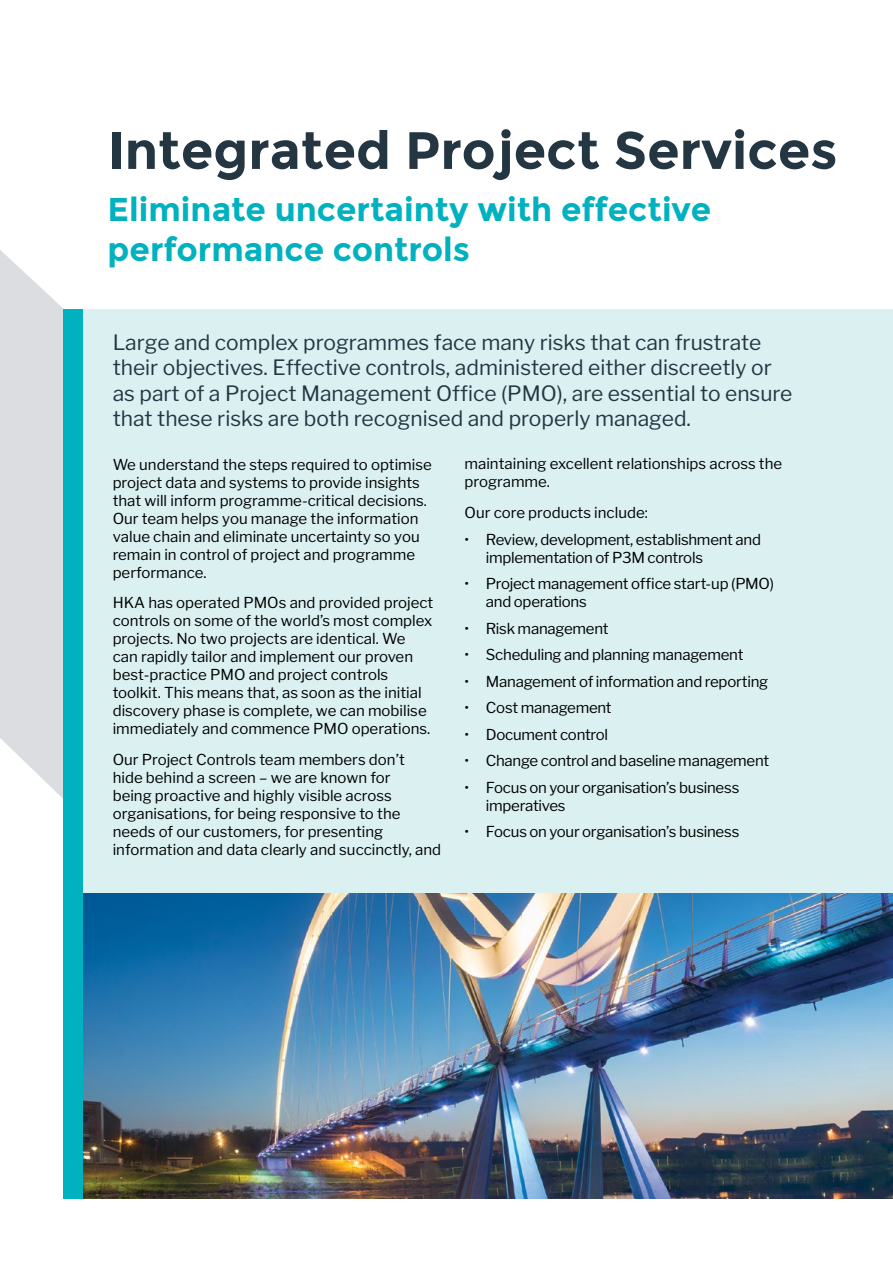
<style>
.page{position:relative;width:893px;height:1263px;background:#fff}
.page>*{position:absolute;margin:0;border:0;box-sizing:border-box;transform-origin:0 0}
.t1{font:700 52.5px "Montserrat";color:#243642}
.t2{font:700 33px/39.6px "Montserrat";color:#00b1bf}
.t3{font:21px/25.5px "Libre Franklin";color:#243642}
.t4{font:15px/18px "Libre Franklin";color:#000}
</style>
<div class="page">
<svg style="left:0;top:250px;width:64px;height:549px;background:#dee0e3"></svg>
<div style="left:64px;top:309px;width:829px;height:584px;background:#daf0f1"></div>
<img style="left:83px;top:893px;width:809px;height:305px">
<div style="left:64px;top:309px;width:19px;height:889px;background:#00b1bf"></div>
<h1 class="t1" style="left:108px;top:119px;width:731px">Integrated Project Services</h1>
<h2 class="t2" style="left:108px;top:190px;width:605px">Eliminate uncertainty with effective performance controls</h2>
<p class="t3" style="left:113px;top:329px;width:681px">Large and complex programmes face many risks that can frustrate their objectives. Effective controls, administered either discreetly or as part of a Project Management Office (PMO), are essential to ensure that these risks are both recognised and properly managed.</p>
<p class="t4" style="left:113px;top:455px;width:321px">We understand the steps required to optimise project data and systems to provide insights that will inform programme-critical decisions.<br>Our team helps you manage the information value chain and eliminate uncertainty so you remain in control of project and programme performance.</p>
<p class="t4" style="left:113px;top:594px;width:322px">HKA has operated PMOs and provided project controls on some of the world’s most complex projects. No two projects are identical. We can rapidly tailor and implement our proven best-practice PMO and project controls toolkit. This means that, as soon as the initial discovery phase is complete, we can mobilise immediately and commence PMO operations.</p>
<p class="t4" style="left:113px;top:751px;width:330px">Our Project Controls team members don’t<br>hide behind a screen – we are known for<br>being proactive and highly visible across organisations, for being responsive to the needs of our customers, for presenting information and data clearly and succinctly, and</p>
<p class="t4" style="left:465px;top:455px;width:319px">maintaining excellent relationships across the programme.</p>
<p class="t4" style="left:465px;top:504px;width:185px">Our core products include:</p>
<p class="t4" style="left:486px;top:530px;width:277px;text-indent:-21px">• Review, development, establishment and implementation of P3M controls</p>
<p class="t4" style="left:486px;top:575px;width:290px;text-indent:-21px">• Project management office start-up (PMO) and operations</p>
<p class="t4" style="left:465px;top:619px;width:146px">• Risk management</p>
<p class="t4" style="left:465px;top:646px;width:280px">• Scheduling and planning management</p>
<p class="t4" style="left:465px;top:672px;width:305px">• Management of information and reporting</p>
<p class="t4" style="left:465px;top:699px;width:149px">• Cost management</p>
<p class="t4" style="left:465px;top:725px;width:145px">• Document control</p>
<p class="t4" style="left:465px;top:752px;width:306px">• Change control and baseline management</p>
<p class="t4" style="left:486px;top:778px;width:255px;text-indent:-21px">• Focus on your organisation’s business imperatives</p>
<p class="t4" style="left:465px;top:823px;width:276px">• Focus on your organisation’s business</p>
</div>
